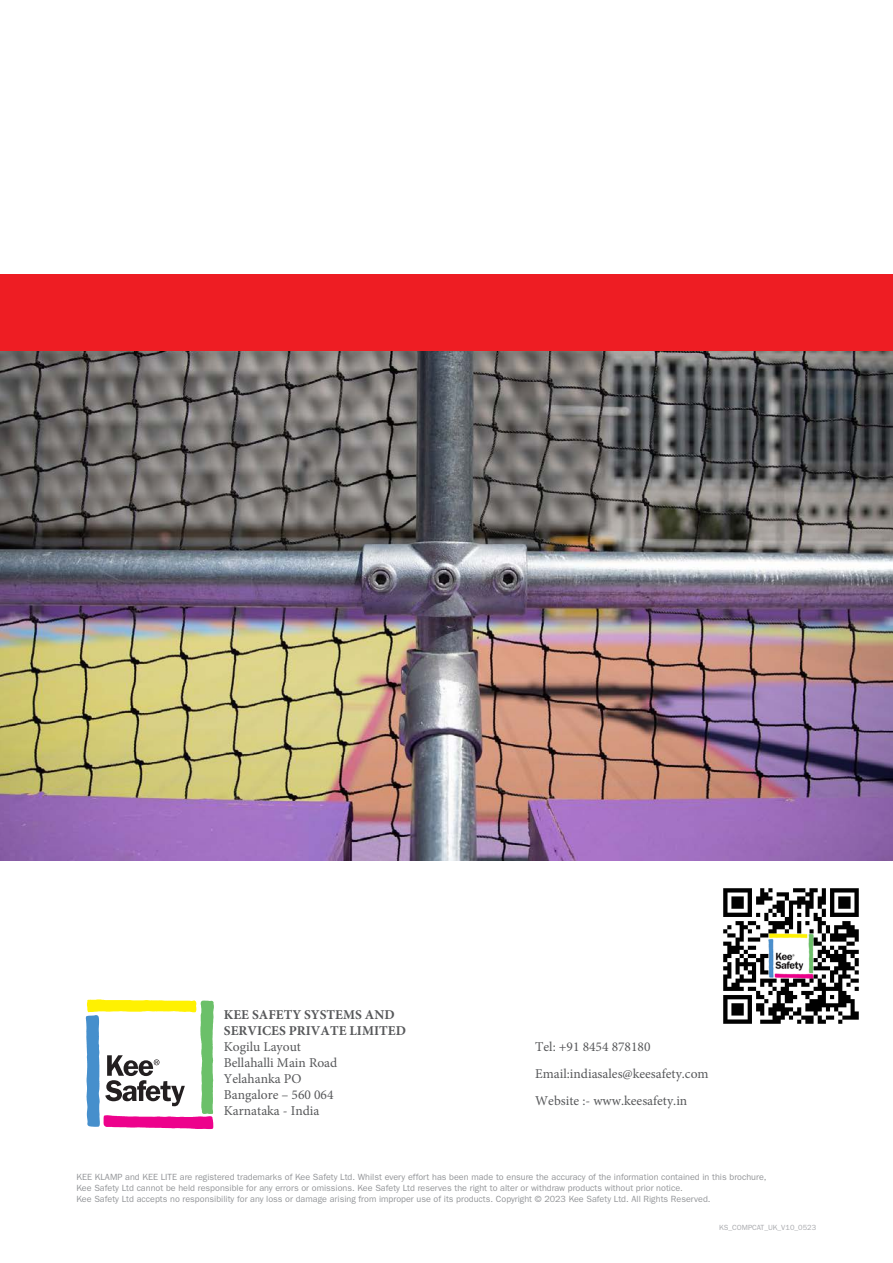
<style>
.page{position:relative;width:893px;height:1263px;background:#fff}
.page>*{position:absolute;margin:0;border:0;box-sizing:border-box;transform-origin:0 0}
.t1{font:13.5px/16.2px "Minion Pro";color:#57585a}
.t2{font:9px/10.8px "ITC Franklin Gothic Std";color:#939598}
.t3{font:7.5px "ITC Franklin Gothic Std";color:#a8a9ad}
.s1{font-weight:700}
</style>
<div class="page">
<img style="left:0;top:350px;width:893px;height:511px">
<div style="left:0;top:274px;width:893px;height:76px;background:#ee1d23"></div>
<svg style="left:86px;top:999px;width:128px;height:130px"></svg>
<img style="left:723px;top:888px;width:136px;height:136px">
<p class="t1" style="left:224px;top:1006px;width:184px"><span class="s1">KEE SAFETY SYSTEMS AND<br>SERVICES PRIVATE LIMITED<br></span>Kogilu Layout<br>Bellahalli Main Road<br>Yelahanka PO<br>Bangalore – 560 064<br>Karnataka - India</p>
<p class="t1" style="left:535px;top:1033px;width:175px;line-height:26.8px">Tel: +91 8454 878180<br>Email:indiasales@keesafety.com<br>Website :- www.keesafety.in</p>
<p class="t2" style="left:77px;top:1172px;width:691px">KEE KLAMP and KEE LITE are registered trademarks of Kee Safety Ltd. Whilst every effort has been made to ensure the accuracy of the information contained in this brochure,<br>Kee Safety Ltd cannot be held responsible for any errors or omissions. Kee Safety Ltd reserves the right to alter or withdraw products without prior notice.<br>Kee Safety Ltd accepts no responsibility for any loss or damage arising from improper use of its products. Copyright © 2023 Kee Safety Ltd. All Rights Reserved.</p>
<p class="t3" style="left:719px;top:1223px;width:99px">KS_COMPCAT_UK_V10_0523</p>
</div>
